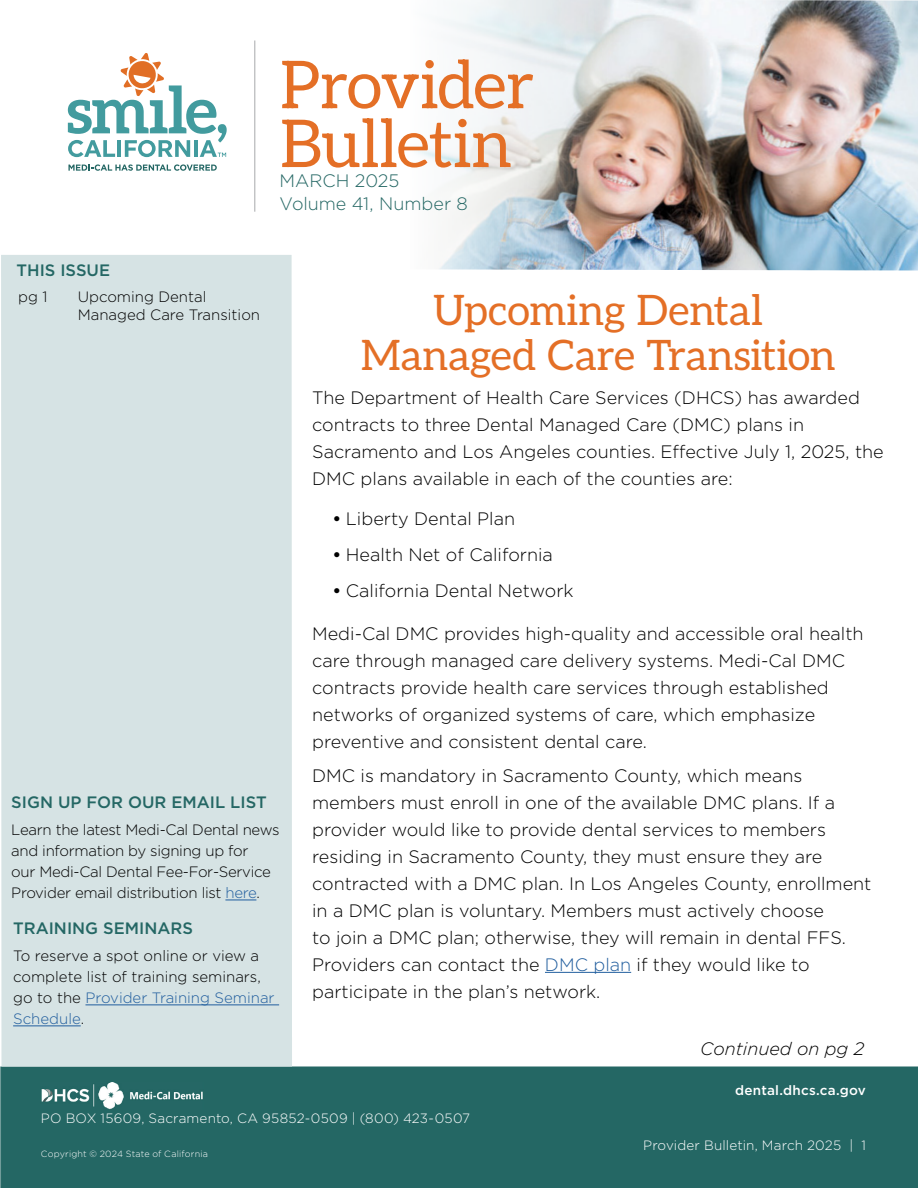
<style>
.page{position:relative;width:918px;height:1188px;background:#fff}
.page>*{position:absolute;margin:0;border:0;box-sizing:border-box;transform-origin:0 0}
.t1{font:66px "Aleo";letter-spacing:-.01em;color:#e46f26}
.t2{font:42px/45px "Aleo";letter-spacing:-.005em;color:#e46f26;text-align:center}
.t3{font:300 18px/27px "Gotham";color:#000}
.t4{font:300 18px/23.2px "Gotham";letter-spacing:-.005em;color:#246764}
.t5{font:italic 300 18px "Gotham";color:#000}
.t6{font:500 16.5px "Gotham";color:#246764}
.t7{font:300 15px/21px "Gotham";color:#000}
.t8{font:300 15px/21px "Gotham";letter-spacing:-.02em;color:#000}
.t9{font:300 13.5px "Gotham";letter-spacing:.015em;color:#fff}
.t10{font:500 13.5px "Gotham";letter-spacing:.015em;color:#fff}
.t11{font:300 9px "Gotham";letter-spacing:.02em;color:#fff}
.s1{color:#215e9e}
.s2{font-weight:500}
</style>
<div class="page">
<img style="left:416px;top:0;width:502px;height:271px">
<div style="left:0;top:1066px;width:918px;height:122px;background:#246764;border:2px solid #246764"></div>
<img style="left:41px;top:1082px;width:162px;height:28px">
<svg style="left:68px;top:164px;width:149px;height:7px"></svg>
<svg style="left:68px;top:53px;width:159px;height:104px"></svg>
<div style="left:1px;top:255px;width:291px;height:811px;background:#d6e3e4"></div>
<hr style="left:254px;top:40px;width:1px;height:172px;background:#a7a9ac">
<hr style="left:85px;top:1005px;width:194px;height:1px;background:#215e9e">
<hr style="left:13px;top:1026px;width:68px;height:1px;background:#215e9e">
<hr style="left:225px;top:900px;width:31px;height:1px;background:#215e9e">
<hr style="left:545px;top:972px;width:86px;height:1px;background:#215e9e">
<h1 class="t1" style="left:280px;top:33px;width:255px">Provider</h1>
<h1 class="t1" style="left:280px;top:92px;width:233px">Bulletin</h1>
<p class="t4" style="left:280px;top:169px;width:190px">MARCH 2025<br>Volume 41, Number 8</p>
<p class="t6" style="left:16px;top:259px;width:95px">THIS ISSUE</p>
<p class="t8" style="left:18px;top:286px;width:31px">pg 1</p>
<p class="t7" style="left:78px;top:288px;width:184px;line-height:18px">Upcoming Dental<br>Managed Care Transition</p>
<p class="t6" style="left:11px;top:791px;width:257px">SIGN UP FOR OUR EMAIL LIST</p>
<p class="t8" style="left:11px;top:819px;width:270px">Learn the latest Medi-Cal Dental news and information by signing up for<br>our Medi-Cal Dental Fee-For-Service Provider email distribution list <span class="s1">here</span>.</p>
<p class="t6" style="left:13px;top:917px;width:181px">TRAINING SEMINARS</p>
<p class="t7" style="left:13px;top:945px;width:263px">To reserve a spot online or view a complete list of training seminars, go to the <span class="s1">Provider Training Seminar<br>Schedule</span>.</p>
<h2 class="t2" style="left:361px;top:285px;width:476px">Upcoming Dental<br>Managed Care Transition</h2>
<p class="t3" style="left:312px;top:383px;width:573px">The Department of Health Care Services (DHCS) has awarded contracts to three Dental Managed Care (DMC) plans in Sacramento and Los Angeles counties. Effective July 1, 2025, the DMC plans available in each of the counties are:</p>
<p class="t3" style="left:332px;top:505px;width:184px"><span class="s2">•</span> Liberty Dental Plan</p>
<p class="t3" style="left:332px;top:541px;width:222px"><span class="s2">•</span> Health Net of California</p>
<p class="t3" style="left:332px;top:577px;width:243px"><span class="s2">•</span> California Dental Network</p>
<p class="t3" style="left:312px;top:619px;width:553px">Medi-Cal DMC provides high-quality and accessible oral health care through managed care delivery systems. Medi-Cal DMC contracts provide health care services through established networks of organized systems of care, which emphasize preventive and consistent dental care.</p>
<p class="t3" style="left:312px;top:761px;width:561px">DMC is mandatory in Sacramento County, which means members must enroll in one of the available DMC plans. If a provider would like to provide dental services to members residing in Sacramento County, they must ensure they are contracted with a DMC plan. In Los Angeles County, enrollment in a DMC plan is voluntary. Members must actively choose<br>to join a DMC plan; otherwise, they will remain in dental FFS.<br>Providers can contact the <span class="s1">DMC plan</span> if they would like to participate in the plan’s network.</p>
<p class="t5" style="left:700px;top:1038px;width:166px">Continued on pg 2</p>
<p class="t10" style="left:735px;top:1082px;width:132px">dental.dhcs.ca.gov</p>
<p class="t9" style="left:41px;top:1110px;width:431px">PO BOX 15609, Sacramento, CA 95852-0509 | (800) 423-0507</p>
<p class="t11" style="left:41px;top:1148px;width:169px">Copyright © 2024 State of California</p>
<p class="t9" style="left:643px;top:1137px;width:224px">Provider Bulletin, March 2025 | 1</p>
</div>
